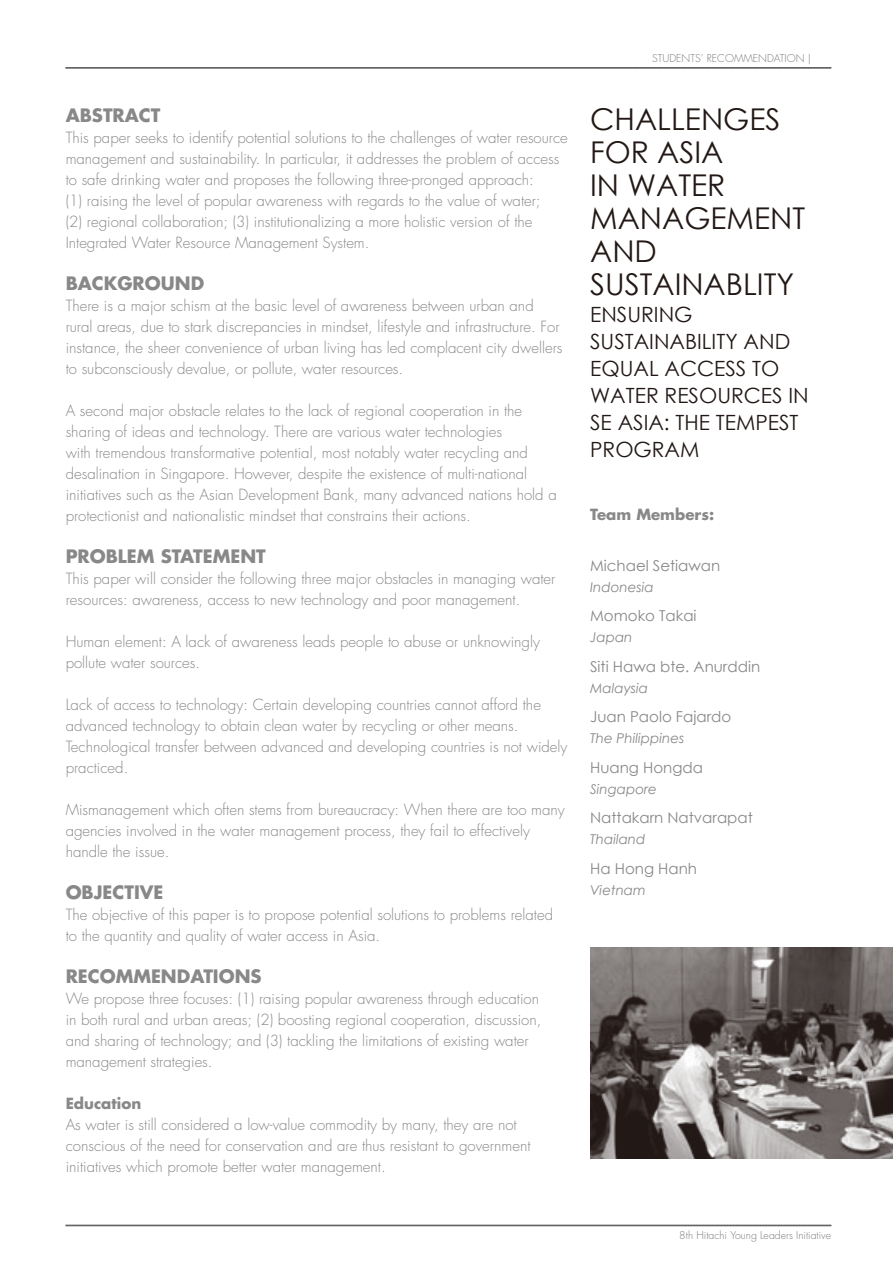
<style>
.page{position:relative;width:893px;height:1263px;background:#fff}
.page>*{position:absolute;margin:0;border:0;box-sizing:border-box;transform-origin:0 0}
.t1{font:30px/33px "Century Gothic";color:#221815}
.t2{font:21px/27px "Century Gothic";color:#221815}
.t3{font:700 18px "Futura";color:#888}
.t4{font:300 15px/21px "Futura";color:#888}
.t5{font:15px "Century Gothic";color:#888}
.t6{font:700 15px "Futura";color:#888}
.t7{font:italic 13.5px "Century Gothic";color:#888}
.t8{font:300 10.5px "Futura";color:#7d7c7d}
</style>
<div class="page">
<svg style="left:66px;top:67px;width:765px;height:2px;background:#7a7979"></svg>
<svg style="left:66px;top:1224px;width:765px;height:2px;background:#959494"></svg>
<img style="left:590px;top:947px;width:303px;height:212px">
<p class="t3" style="left:66px;top:104px;width:96px">ABSTRACT</p>
<p class="t4" style="left:66px;top:128px;width:504px">This paper seeks to identify potential solutions to the challenges of water resource management and sustainability. In particular, it addresses the problem of access to safe drinking water and proposes the following three-pronged approach:<br>(1) raising the level of popular awareness with regards to the value of water;<br>(2) regional collaboration; (3) institutionalizing a more holistic version of the Integrated Water Resource Management System.</p>
<p class="t3" style="left:66px;top:272px;width:140px">BACKGROUND</p>
<p class="t4" style="left:66px;top:296px;width:498px">There is a major schism at the basic level of awareness between urban and rural areas, due to stark discrepancies in mindset, lifestyle and infrastructure. For instance, the sheer convenience of urban living has led complacent city dwellers to subconsciously devalue, or pollute, water resources.</p>
<p class="t4" style="left:66px;top:401px;width:492px">A second major obstacle relates to the lack of regional cooperation in the sharing of ideas and technology. There are various water technologies<br>with tremendous transformative potential, most notably water recycling and desalination in Singapore. However, despite the existence of multi-national initiatives such as the Asian Development Bank, many advanced nations hold a protectionist and nationalistic mindset that constrains their actions.</p>
<p class="t3" style="left:66px;top:545px;width:202px">PROBLEM STATEMENT</p>
<p class="t4" style="left:66px;top:569px;width:491px">This paper will consider the following three major obstacles in managing water resources: awareness, access to new technology and poor management.</p>
<p class="t4" style="left:66px;top:632px;width:476px">Human element: A lack of awareness leads people to abuse or unknowingly pollute water sources.</p>
<p class="t4" style="left:66px;top:695px;width:503px">Lack of access to technology: Certain developing countries cannot afford the advanced technology to obtain clean water by recycling or other means.<br>Technological transfer between advanced and developing countries is not widely practiced.</p>
<p class="t4" style="left:66px;top:800px;width:501px">Mismanagement which often stems from bureaucracy: When there are too many agencies involved in the water management process, they fail to effectively handle the issue.</p>
<p class="t3" style="left:66px;top:881px;width:99px">OBJECTIVE</p>
<p class="t4" style="left:66px;top:905px;width:489px">The objective of this paper is to propose potential solutions to problems related to the quantity and quality of water access in Asia.</p>
<p class="t3" style="left:66px;top:965px;width:198px">RECOMMENDATIONS</p>
<p class="t4" style="left:66px;top:989px;width:477px">We propose three focuses: (1) raising popular awareness through education in both rural and urban areas; (2) boosting regional cooperation, discussion, and sharing of technology; and (3) tackling the limitations of existing water management strategies.</p>
<p class="t6" style="left:66px;top:1094px;width:77px">Education</p>
<p class="t4" style="left:66px;top:1115px;width:466px">As water is still considered a low-value commodity by many, they are not conscious of the need for conservation and are thus resistant to government initiatives which promote better water management.</p>
<p class="t8" style="left:652px;top:52px;width:161px">STUDENTS’ RECOMMENDATION |</p>
<h1 class="t1" style="left:590px;top:103px;width:217px">CHALLENGES<br>FOR ASIA<br>IN WATER<br>MANAGEMENT<br>AND<br>SUSTAINABLITY</h1>
<h2 class="t2" style="left:590px;top:301px;width:220px">ENSURING<br>SUSTAINABILITY AND<br>EQUAL ACCESS TO<br>WATER RESOURCES IN<br>SE ASIA: THE TEMPEST<br>PROGRAM</h2>
<p class="t6" style="left:590px;top:505px;width:126px">Team Members:</p>
<p class="t5" style="left:590px;top:555px;width:132px">Michael Setiawan</p>
<p class="t7" style="left:590px;top:577px;width:65px">Indonesia</p>
<p class="t5" style="left:590px;top:605px;width:108px">Momoko Takai</p>
<p class="t7" style="left:590px;top:628px;width:44px">Japan</p>
<p class="t5" style="left:590px;top:656px;width:172px">Siti Hawa bte. Anurddin</p>
<p class="t7" style="left:590px;top:679px;width:59px">Malaysia</p>
<p class="t5" style="left:590px;top:706px;width:143px">Juan Paolo Fajardo</p>
<p class="t7" style="left:590px;top:729px;width:96px">The Philippines</p>
<p class="t5" style="left:590px;top:757px;width:114px">Huang Hongda</p>
<p class="t7" style="left:590px;top:780px;width:68px">Singapore</p>
<p class="t5" style="left:590px;top:807px;width:164px">Nattakarn Natvarapat</p>
<p class="t7" style="left:590px;top:830px;width:57px">Thailand</p>
<p class="t5" style="left:590px;top:858px;width:108px">Ha Hong Hanh</p>
<p class="t7" style="left:590px;top:881px;width:57px">Vietnam</p>
<p class="t8" style="left:679px;top:1228px;width:153px">8th Hitachi Young Leaders Initiative</p>
</div>
